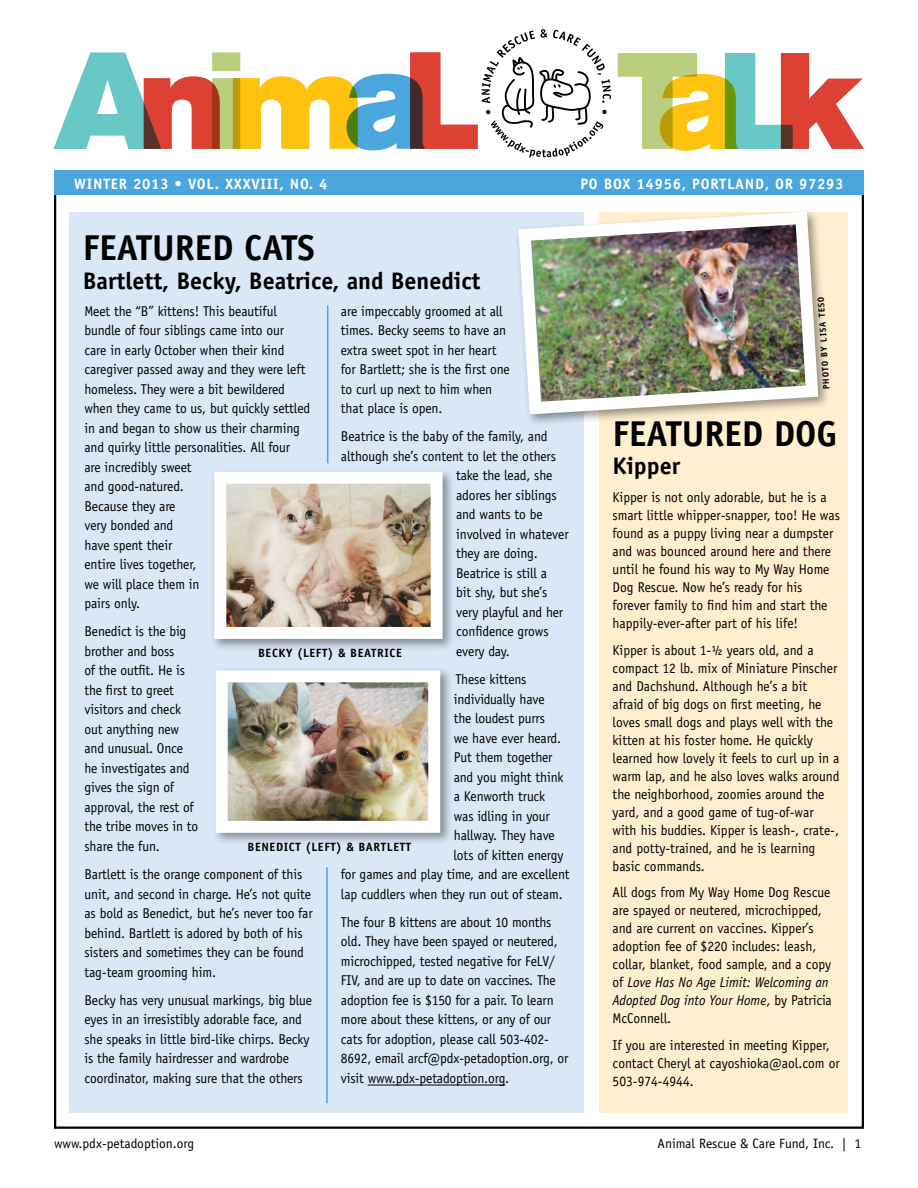
<style>
.page{position:relative;width:918px;height:1188px;background:#fff}
.page>*{position:absolute;margin:0;border:0;box-sizing:border-box;transform-origin:0 0}
.Head_1-all_caps{font:700 36px "Officina Sans";color:#000}
.head_2{font:700 24px "Officina Sans";color:#000}
.t1{font:700 15px "Officina Sans";letter-spacing:.05em;color:#fff}
.body_text{font:14.25px/19.5px "Officina Sans";letter-spacing:-.005em;color:#000;scale:.95 1}
.t2{font:13.5px "Officina Sans";color:#000}
.t3{font:700 12px "Officina Sans";letter-spacing:.05em;color:#000}
.t4{font:700 9px "Officina Sans";color:#000}
.s1{font-style:italic}
</style>
<div class="page">
<div style="left:69px;top:212px;width:514px;height:900px;background:#d9e7f6"></div>
<div style="left:599px;top:212px;width:249px;height:900px;background:#ffefcf"></div>
<hr style="left:368px;top:1085px;width:137px;height:1px;background:#000">
<div style="left:54px;top:171px;width:810px;height:24px;background:#4ba6dd"></div>
<div style="left:515px;top:208px;width:316px;height:219px;background:#000;opacity:.4"></div>
<img style="left:515px;top:208px;width:310px;height:213px">
<svg style="left:618px;top:53px;width:246px;height:98px"></svg>
<svg style="left:53px;top:29px;width:558px;height:128px"></svg>
<div style="left:211px;top:468px;width:244px;height:184px;background:#000;opacity:.4"></div>
<img style="left:227px;top:485px;width:203px;height:141px">
<div style="left:214px;top:472px;width:229px;height:167px;border:12px solid #fff"></div>
<div style="left:212px;top:667px;width:241px;height:178px;background:#000;opacity:.4"></div>
<img style="left:229px;top:683px;width:198px;height:137px">
<div style="left:216px;top:670px;width:224px;height:163px;border:12px solid #fff"></div>
<hr style="left:327px;top:305px;width:1px;height:158px;background:#4ba6dd">
<hr style="left:326px;top:867px;width:2px;height:236px;background:#4ba6dd">
<p class="t1" style="left:74px;top:174px;width:255px">WINTER 2013 • VOL. XXXVIII, NO. 4</p>
<p class="t1" style="left:580px;top:174px;width:265px">PO BOX 14956, PORTLAND, OR 97293</p>
<p class="Head_1-all_caps" style="left:83px;top:225px;width:234px">FEATURED CATS</p>
<p class="head_2" style="left:83px;top:265px;width:399px">Bartlett, Becky, Beatrice, and Benedict</p>
<p class="body_text" style="left:84px;top:301px;width:239px">Meet the “B” kittens! This beautiful bundle of four siblings came into our<br>care in early October when their kind caregiver passed away and they were left homeless. They were a bit bewildered when they came to us, but quickly settled in and began to show us their charming and quirky little personalities. All four<br>are incredibly sweet<br>and good-natured.<br>Because they are<br>very bonded and<br>have spent their<br>entire lives together,<br>we will place them in<br>pairs only.</p>
<p class="body_text" style="left:84px;top:622px;width:121px">Benedict is the big brother and boss<br>of the outfit. He is the first to greet visitors and check out anything new and unusual. Once he investigates and gives the sign of approval, the rest of the tribe moves in to share the fun.</p>
<p class="body_text" style="left:84px;top:865px;width:242px">Bartlett is the orange component of this unit, and second in charge. He’s not quite as bold as Benedict, but he’s never too far behind. Bartlett is adored by both of his sisters and sometimes they can be found tag-team grooming him.</p>
<p class="body_text" style="left:84px;top:990px;width:241px">Becky has very unusual markings, big blue eyes in an irresistibly adorable face, and she speaks in little bird-like chirps. Becky is the family hairdresser and wardrobe coordinator, making sure that the others</p>
<p class="body_text" style="left:341px;top:301px;width:179px">are impeccably groomed at all times. Becky seems to have an extra sweet spot in her heart for Bartlett; she is the first one to curl up next to him when that place is open.</p>
<p class="body_text" style="left:341px;top:427px;width:219px">Beatrice is the baby of the family, and</p>
<p class="body_text" style="left:341px;top:446px;width:228px">although she’s content to let the others</p>
<p class="body_text" style="left:456px;top:466px;width:103px">take the lead, she</p>
<p class="body_text" style="left:456px;top:485px;width:107px">adores her siblings</p>
<p class="body_text" style="left:456px;top:505px;width:93px">and wants to be</p>
<p class="body_text" style="left:456px;top:524px;width:120px">involved in whatever</p>
<p class="body_text" style="left:456px;top:544px;width:87px">they are doing.</p>
<p class="body_text" style="left:456px;top:563px;width:97px">Beatrice is still a</p>
<p class="body_text" style="left:456px;top:583px;width:97px">bit shy, but she’s</p>
<p class="body_text" style="left:456px;top:602px;width:114px">very playful and her</p>
<p class="body_text" style="left:456px;top:622px;width:99px">confidence grows</p>
<p class="body_text" style="left:456px;top:641px;width:58px">every day.</p>
<p class="body_text" style="left:455px;top:670px;width:76px">These kittens</p>
<p class="body_text" style="left:454px;top:689px;width:97px">individually have</p>
<p class="body_text" style="left:454px;top:709px;width:98px">the loudest purrs</p>
<p class="body_text" style="left:454px;top:728px;width:115px">we have ever heard.</p>
<p class="body_text" style="left:454px;top:748px;width:105px">Put them together</p>
<p class="body_text" style="left:454px;top:767px;width:117px">and you might think</p>
<p class="body_text" style="left:454px;top:787px;width:98px">a Kenworth truck</p>
<p class="body_text" style="left:454px;top:806px;width:103px">was idling in your</p>
<p class="body_text" style="left:454px;top:826px;width:108px">hallway. They have</p>
<p class="body_text" style="left:454px;top:845px;width:117px">lots of kitten energy</p>
<p class="body_text" style="left:341px;top:865px;width:242px">for games and play time, and are excellent</p>
<p class="body_text" style="left:341px;top:884px;width:235px">lap cuddlers when they run out of steam.</p>
<p class="body_text" style="left:341px;top:912px;width:241px">The four B kittens are about 10 months old. They have been spayed or neutered, microchipped, tested negative for FeLV/ FIV, and are up to date on vaccines. The adoption fee is $150 for a pair. To learn more about these kittens, or any of our cats for adoption, please call 503-402- 8692, email arcf@pdx-petadoption.org, or visit www.pdx-petadoption.org.</p>
<p class="t3" style="left:258px;top:645px;width:145px">BECKY (LEFT) &amp; BEATRICE</p>
<p class="t3" style="left:248px;top:839px;width:165px">BENEDICT (LEFT) &amp; BARTLETT</p>
<p class="t4" style="left:821px;top:390px;width:94px;rotate:-94deg">PHOTO BY LISA TESO</p>
<p class="Head_1-all_caps" style="left:613px;top:411px;width:226px">FEATURED DOG</p>
<p class="head_2" style="left:613px;top:451px;width:69px">Kipper</p>
<p class="body_text" style="left:613px;top:488px;width:241px;line-height:18px">Kipper is not only adorable, but he is a smart little whipper-snapper, too! He was found as a puppy living near a dumpster and was bounced around here and there until he found his way to My Way Home Dog Rescue. Now he’s ready for his forever family to find him and start the happily-ever-after part of his life!</p>
<p class="body_text" style="left:613px;top:641px;width:240px;line-height:18px">Kipper is about 1-½ years old, and a compact 12 lb. mix of Miniature Pinscher and Dachshund. Although he’s a bit afraid of big dogs on first meeting, he loves small dogs and plays well with the kitten at his foster home. He quickly learned how lovely it feels to curl up in a warm lap, and he also loves walks around the neighborhood, zoomies around the yard, and a good game of tug-of-war with his buddies. Kipper is leash-, crate-, and potty-trained, and he is learning basic commands.</p>
<p class="body_text" style="left:613px;top:884px;width:232px;line-height:18px">All dogs from My Way Home Dog Rescue are spayed or neutered, microchipped, and are current on vaccines. Kipper’s adoption fee of $220 includes: leash, collar, blanket, food sample, and a copy of <span class="s1">Love Has No Age Limit: Welcoming an Adopted Dog into Your Home</span>, by Patricia McConnell.</p>
<p class="body_text" style="left:613px;top:1036px;width:241px;line-height:18px">If you are interested in meeting Kipper, contact Cheryl at cayoshioka@aol.com or<br>503-974-4944.</p>
<p class="t2" style="left:54px;top:1136px;width:142px">www.pdx-petadoption.org</p>
<p class="t2" style="left:658px;top:1136px;width:205px">Animal Rescue &amp; Care Fund, Inc. | 1</p>
</div>
